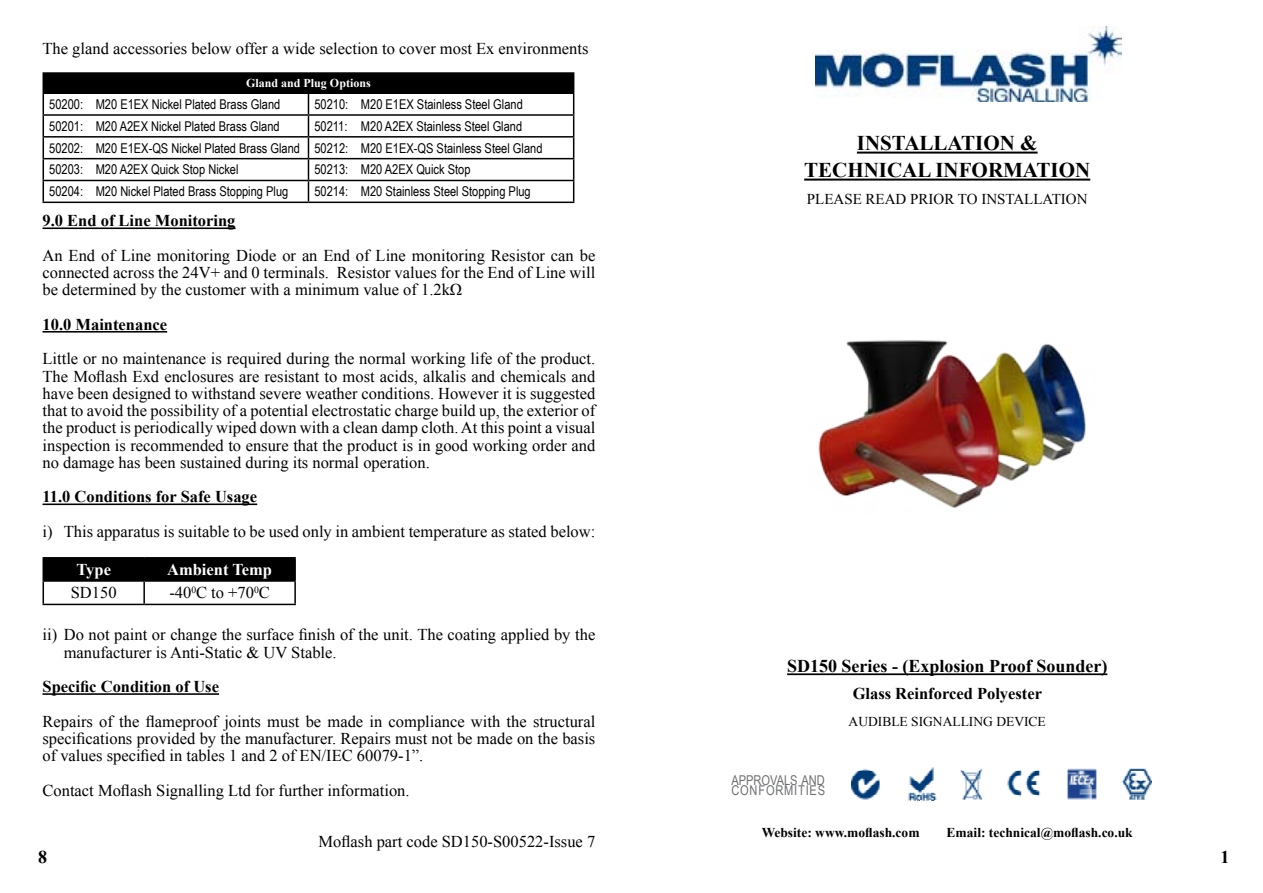
<style>
.page{position:relative;width:1263px;height:893px;background:#fff}
.page>*{position:absolute;margin:0;border:0;box-sizing:border-box;transform-origin:0 0}
.t1{font:700 21px/27px "Times New Roman";color:#000;text-align:center}
.t2{font:700 18px "Times New Roman";color:#000}
.t3{font:16.5px/17.2px "Times New Roman";color:#000;text-align:justify}
.t4{font:700 16.5px "Times New Roman";color:#000}
.t5{font:700 16.5px "Times New Roman";color:#fff}
.t6{font:15px "Times New Roman";color:#000}
.t7{font:13.5px/21.9px "Arial Narrow";color:#000}
.t8{font:700 13.5px "Times New Roman";color:#000}
.t9{font:13.5px/10.4px "Arial Narrow";letter-spacing:.06em;color:#6d6e71}
.t10{font:13.5px "Times New Roman";color:#000}
.t11{font:700 12px "Times New Roman";color:#fff}
</style>
<div class="page">
<hr style="left:43px;top:227px;width:193px;height:2px;background:#000">
<hr style="left:43px;top:331px;width:124px;height:2px;background:#000">
<hr style="left:43px;top:503px;width:214px;height:2px;background:#000">
<hr style="left:43px;top:693px;width:176px;height:2px;background:#000">
<hr style="left:43px;top:557px;width:101px;height:2px;background:#000">
<hr style="left:144px;top:557px;width:152px;height:2px;background:#000">
<hr style="left:294px;top:559px;width:2px;height:21px;background:#000">
<svg style="left:43px;top:558px;width:251px;height:46px"></svg>
<hr style="left:144px;top:580px;width:152px;height:2px;background:#000">
<hr style="left:143px;top:582px;width:2px;height:22px;background:#000">
<hr style="left:294px;top:582px;width:2px;height:22px;background:#000">
<hr style="left:43px;top:604px;width:101px;height:1px;background:#000">
<hr style="left:144px;top:604px;width:152px;height:1px;background:#000">
<img style="left:818px;top:340px;width:268px;height:168px">
<img style="left:816px;top:27px;width:306px;height:75px">
<hr style="left:857px;top:152px;width:180px;height:2px;background:#000">
<hr style="left:804px;top:179px;width:286px;height:2px;background:#000">
<hr style="left:787px;top:673px;width:320px;height:2px;background:#000">
<img style="left:852px;top:767px;width:299px;height:34px">
<div style="left:43px;top:73px;width:531px;height:20px;background:#000"></div>
<hr style="left:43px;top:72px;width:265px;height:2px;background:#000">
<hr style="left:308px;top:72px;width:266px;height:2px;background:#000">
<svg style="left:308px;top:94px;width:1px;height:108px"></svg>
<hr style="left:43px;top:92px;width:265px;height:2px;background:#000">
<hr style="left:308px;top:92px;width:266px;height:2px;background:#000">
<hr style="left:43px;top:114px;width:265px;height:2px;background:#000">
<hr style="left:308px;top:114px;width:266px;height:2px;background:#000">
<hr style="left:43px;top:136px;width:265px;height:2px;background:#000">
<hr style="left:308px;top:136px;width:266px;height:2px;background:#000">
<hr style="left:43px;top:158px;width:265px;height:1px;background:#000">
<hr style="left:308px;top:158px;width:266px;height:1px;background:#000">
<hr style="left:43px;top:180px;width:265px;height:1px;background:#000">
<svg style="left:43px;top:94px;width:1px;height:108px"></svg>
<hr style="left:308px;top:180px;width:266px;height:1px;background:#000">
<svg style="left:573px;top:94px;width:1px;height:108px"></svg>
<hr style="left:43px;top:202px;width:265px;height:1px;background:#000">
<hr style="left:308px;top:202px;width:266px;height:1px;background:#000">
<p class="t3" style="left:43px;top:40px;width:547px">The gland accessories below offer a wide selection to cover most Ex environments</p>
<p class="t11" style="left:246px;top:75px;width:126px">Gland and Plug Options</p>
<p class="t7" style="left:49px;top:93px;width:233px">50200: M20 E1EX Nickel Plated Brass Gland</p>
<p class="t7" style="left:314px;top:93px;width:210px">50210: M20 E1EX Stainless Steel Gland</p>
<p class="t7" style="left:49px;top:115px;width:232px">50201: M20 A2EX Nickel Plated Brass Gland</p>
<p class="t7" style="left:49px;top:115px;width:495px;text-indent:265px">50211: M20 A2EX Stainless Steel Gland<br>50202: M20 E1EX-QS Nickel Plated Brass Gland 50212: M20 E1EX-QS Stainless Steel Gland<br>50203: M20 A2EX Quick Stop Nickel</p>
<p class="t7" style="left:314px;top:158px;width:158px">50213: M20 A2EX Quick Stop</p>
<p class="t7" style="left:49px;top:180px;width:241px">50204: M20 Nickel Plated Brass Stopping Plug</p>
<p class="t7" style="left:314px;top:180px;width:218px">50214: M20 Stainless Steel Stopping Plug</p>
<p class="t4" style="left:43px;top:210px;width:194px">9.0 End of Line Monitoring</p>
<p class="t3" style="left:43px;top:247px;width:554px">An End of Line monitoring Diode or an End of Line monitoring Resistor can be connected across the 24V+ and 0 terminals. Resistor values for the End of Line will be determined by the customer with a minimum value of 1.2kΩ</p>
<p class="t4" style="left:43px;top:313px;width:126px">10.0 Maintenance</p>
<p class="t3" style="left:43px;top:350px;width:554px">Little or no maintenance is required during the normal working life of the product.<br>The Moflash Exd enclosures are resistant to most acids, alkalis and chemicals and have been designed to withstand severe weather conditions. However it is suggested that to avoid the possibility of a potential electrostatic charge build up, the exterior of the product is periodically wiped down with a clean damp cloth. At this point a visual inspection is recommended to ensure that the product is in good working order and no damage has been sustained during its normal operation.</p>
<p class="t4" style="left:43px;top:485px;width:216px">11.0 Conditions for Safe Usage</p>
<p class="t3" style="left:43px;top:523px;width:554px">i) This apparatus is suitable to be used only in ambient temperature as stated below:</p>
<p class="t5" style="left:76px;top:558px;width:36px">Type</p>
<p class="t5" style="left:167px;top:558px;width:106px">Ambient Temp</p>
<p class="t3" style="left:71px;top:584px;width:47px">SD150</p>
<p class="t3" style="left:169px;top:584px;width:102px">-40<sup>0</sup>C to +70<sup>0</sup>C</p>
<p class="t1" style="left:804px;top:129px;width:288px">INSTALLATION &amp;<br>TECHNICAL INFORMATION</p>
<p class="t6" style="left:807px;top:189px;width:282px">PLEASE READ PRIOR TO INSTALLATION</p>
<p class="t3" style="left:64px;top:626px;width:533px;text-indent:-21px">ii) Do not paint or change the surface finish of the unit. The coating applied by the manufacturer is Anti-Static &amp; UV Stable.</p>
<p class="t4" style="left:43px;top:675px;width:178px">Specific Condition of Use</p>
<p class="t3" style="left:43px;top:712px;width:554px">Repairs of the flameproof joints must be made in compliance with the structural specifications provided by the manufacturer. Repairs must not be made on the basis of values specified in tables 1 and 2 of EN/IEC 60079-1”.</p>
<p class="t3" style="left:43px;top:781px;width:369px">Contact Moflash Signalling Ltd for further information.</p>
<p class="t3" style="left:318px;top:833px;width:278px">Moflash part code SD150-S00522-Issue 7</p>
<p class="t2" style="left:787px;top:654px;width:322px">SD150 Series - (Explosion Proof Sounder)</p>
<p class="t4" style="left:853px;top:682px;width:191px">Glass Reinforced Polyester</p>
<p class="t10" style="left:849px;top:713px;width:199px">AUDIBLE SIGNALLING DEVICE</p>
<p class="t9" style="left:731px;top:775px;width:95px">APPROVALS AND<br>CONFORMITIES</p>
<p class="t8" style="left:762px;top:823px;width:159px">Website: www.moflash.com</p>
<p class="t8" style="left:946px;top:823px;width:188px">Email: technical@moflash.co.uk</p>
<p class="t2" style="left:38px;top:844px;width:10px">8</p>
<p class="t2" style="left:1220px;top:844px;width:10px">1</p>
</div>
